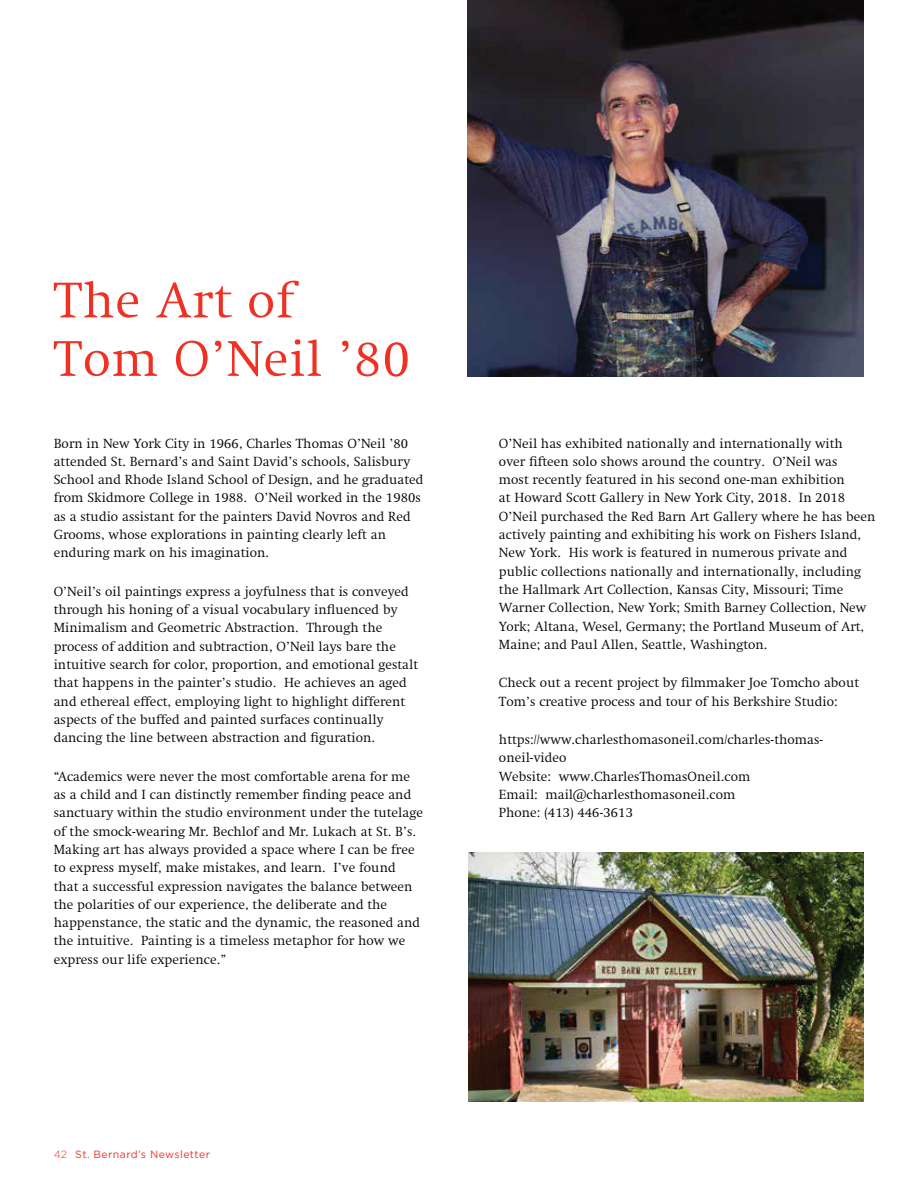
<style>
.page{position:relative;width:918px;height:1188px;background:#fff}
.page>*{position:absolute;margin:0;border:0;box-sizing:border-box;transform-origin:0 0}
.t1{font:300 51px/58.5px "Swift LT Std";letter-spacing:.02em;color:#ef3124}
.t2{font:300 13.5px/18.3px "Swift LT Std";letter-spacing:.005em;color:#040503}
.t3{font:10.5px "Gotham";letter-spacing:.04em;color:#ef3124}
.s1{font-weight:300}
</style>
<div class="page">
<img style="left:468px;top:0;width:395px;height:376px">
<img style="left:469px;top:852px;width:394px;height:250px">
<h1 class="t1" style="left:54px;top:272px;width:358px">The Art of<br>Tom O’Neil ’80</h1>
<p class="t2" style="left:54px;top:434px;width:371px">Born in New York City in 1966, Charles Thomas O’Neil ’80 attended St. Bernard’s and Saint David’s schools, Salisbury School and Rhode Island School of Design, and he graduated from Skidmore College in 1988. O’Neil worked in the 1980s as a studio assistant for the painters David Novros and Red Grooms, whose explorations in painting clearly left an enduring mark on his imagination.</p>
<p class="t2" style="left:54px;top:582px;width:366px">O’Neil’s oil paintings express a joyfulness that is conveyed through his honing of a visual vocabulary influenced by Minimalism and Geometric Abstraction. Through the process of addition and subtraction, O’Neil lays bare the intuitive search for color, proportion, and emotional gestalt that happens in the painter’s studio. He achieves an aged and ethereal effect, employing light to highlight different aspects of the buffed and painted surfaces continually dancing the line between abstraction and figuration.</p>
<p class="t2" style="left:54px;top:767px;width:371px">“Academics were never the most comfortable arena for me as a child and I can distinctly remember finding peace and sanctuary within the studio environment under the tutelage of the smock-wearing Mr. Bechlof and Mr. Lukach at St. B’s.<br>Making art has always provided a space where I can be free to express myself, make mistakes, and learn. I’ve found that a successful expression navigates the balance between the polarities of our experience, the deliberate and the happenstance, the static and the dynamic, the reasoned and the intuitive. Painting is a timeless metaphor for how we express our life experience.”</p>
<p class="t3" style="left:54px;top:1147px;width:158px"><span class="s1">42</span> St. Bernard’s Newsletter</p>
<p class="t2" style="left:499px;top:434px;width:378px">O’Neil has exhibited nationally and internationally with<br>over fifteen solo shows around the country. O’Neil was<br>most recently featured in his second one-man exhibition<br>at Howard Scott Gallery in New York City, 2018. In 2018<br>O’Neil purchased the Red Barn Art Gallery where he has been actively painting and exhibiting his work on Fishers Island, New York. His work is featured in numerous private and public collections nationally and internationally, including the Hallmark Art Collection, Kansas City, Missouri; Time Warner Collection, New York; Smith Barney Collection, New York; Altana, Wesel, Germany; the Portland Museum of Art, Maine; and Paul Allen, Seattle, Washington.</p>
<p class="t2" style="left:499px;top:674px;width:362px">Check out a recent project by filmmaker Joe Tomcho about<br>Tom’s creative process and tour of his Berkshire Studio:</p>
<p class="t2" style="left:499px;top:731px;width:326px">https://www.charlesthomasoneil.com/charles-thomas&shy;oneil-video<br>Website: www.CharlesThomasOneil.com<br>Email: mail@charlesthomasoneil.com<br>Phone: (413) 446-3613</p>
</div>
